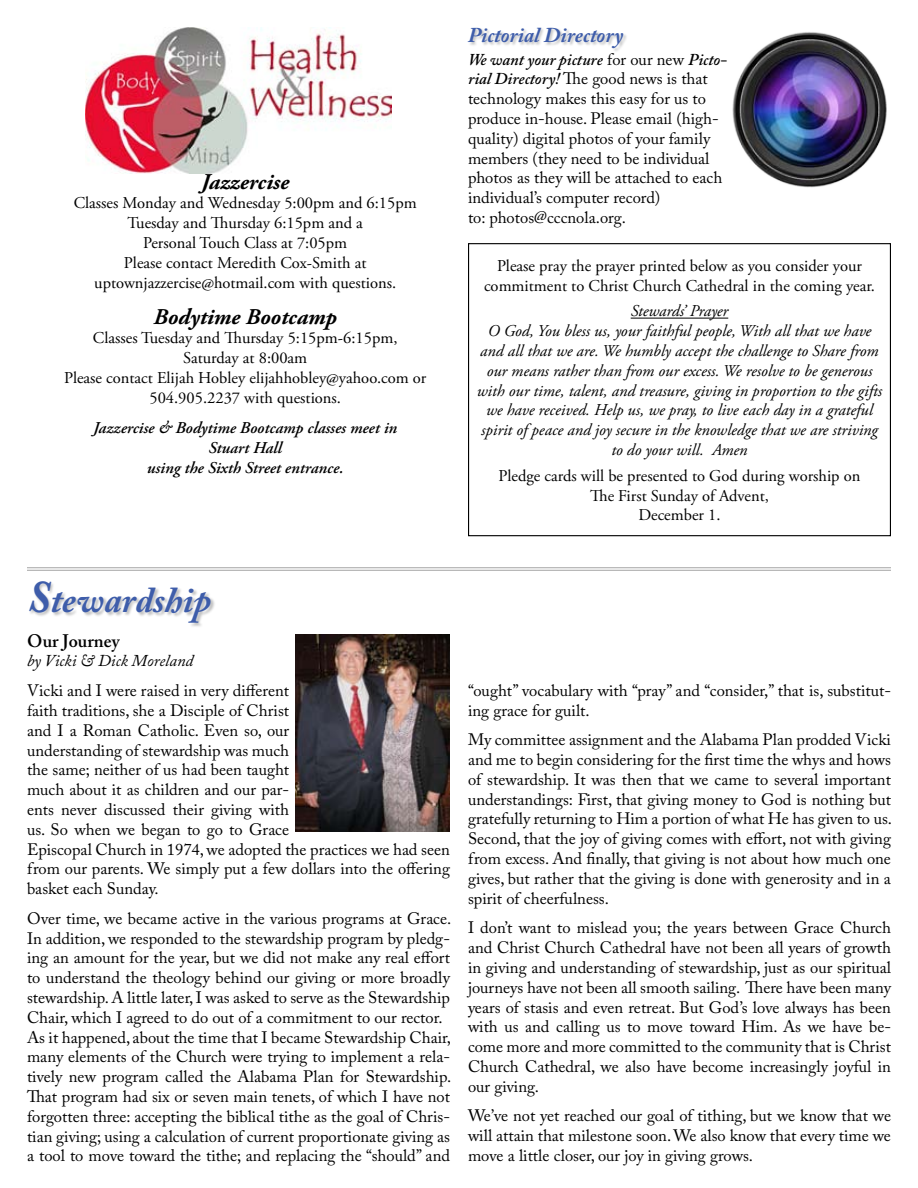
<style>
.page{position:relative;width:918px;height:1188px;background:#fff}
.page>*{position:absolute;margin:0;border:0;box-sizing:border-box;transform-origin:0 0}
.t1{font:italic 700 36px "Adobe Caslon Pro";color:#3e5daa}
.t2{font:italic 700 22.5px "Adobe Garamond Pro";color:#000}
.t3{font:italic 700 21px "Adobe Caslon Pro";color:#3e5daa}
.t4{font:600 18px "Adobe Caslon Pro";color:#000}
.t5{font:16.5px/19.8px "Adobe Caslon Pro";color:#000}
.t6{font:16.5px/19.8px "Adobe Garamond Pro";color:#000;text-align:center}
.t7{font:italic 16.5px/19.8px "Adobe Garamond Pro";color:#000;text-align:center}
.t8{font:italic 600 16.5px/19.8px "Adobe Garamond Pro";color:#000;text-align:center}
.t9{font:italic 16.5px "Adobe Caslon Pro";color:#000}
.s1{font-weight:600;font-style:italic}
.s2{font-size:45px}
</style>
<div class="page">
<img style="left:85px;top:27px;width:307px;height:146px">
<div style="left:467px;top:27px;width:162px;height:27px;background:#000;opacity:.25"></div>
<img style="left:732px;top:32px;width:155px;height:156px">
<hr style="left:27px;top:568px;width:864px;height:1px;background:#000">
<hr style="left:27px;top:570px;width:864px;height:1px;background:#000">
<div style="left:28px;top:581px;width:188px;height:47px;background:#000;opacity:.25"></div>
<img style="left:296px;top:635px;width:154px;height:196px">
<hr style="left:631px;top:318px;width:97px;height:1px;background:#000">
<div style="left:468px;top:243px;width:423px;height:293px;border:1px solid #000"></div>
<h2 class="t2" style="left:201px;top:169px;width:90px">Jazzercise</h2>
<p class="t6" style="left:74px;top:194px;width:345px">Classes Monday and Wednesday 5:00pm and 6:15pm Tuesday and Thursday 6:15pm and a<br>Personal Touch Class at 7:05pm<br>Please contact Meredith Cox-Smith at uptownjazzercise@hotmail.com with questions.</p>
<h2 class="t2" style="left:153px;top:304px;width:185px">Bodytime Bootcamp</h2>
<p class="t6" style="left:64px;top:329px;width:364px">Classes Tuesday and Thursday 5:15pm-6:15pm, Saturday at 8:00am<br>Please contact Elijah Hobley elijahhobley@yahoo.com or 504.905.2237 with questions.</p>
<p class="t8" style="left:93px;top:419px;width:305px">Jazzercise &amp; Bodytime Bootcamp classes meet in<br>Stuart Hall<br>using the Sixth Street entrance.</p>
<p class="t3" style="left:468px;top:23px;width:157px">Pictorial Directory</p>
<p class="t5" style="left:468px;top:49px;width:261px"><span class="s1">We want your picture</span> for our new <span class="s1">Picto&shy;rial Directory!</span> The good news is that technology makes this easy for us to produce in-house. Please email (high&shy;quality) digital photos of your family members (they need to be individual photos as they will be attached to each individual’s computer record)<br>to: photos@cccnola.org.</p>
<p class="t6" style="left:484px;top:256px;width:392px">Please pray the prayer printed below as you consider your commitment to Christ Church Cathedral in the coming year.</p>
<p class="t7" style="left:477px;top:302px;width:407px">Stewards’ Prayer<br>O God, You bless us, your faithful people, With all that we have and all that we are. We humbly accept the challenge to Share from our means rather than from our excess. We resolve to be generous with our time, talent, and treasure, giving in proportion to the gifts we have received. Help us, we pray, to live each day in a grateful spirit of peace and joy secure in the knowledge that we are striving to do your will. Amen</p>
<p class="t6" style="left:499px;top:466px;width:363px">Pledge cards will be presented to God during worship on<br>The First Sunday of Advent,<br>December 1.</p>
<h1 class="t1" style="left:27px;top:579px;width:186px"><span class="s2">S</span>tewardship</h1>
<p class="t4" style="left:27px;top:630px;width:95px">Our Journey</p>
<p class="t9" style="left:27px;top:651px;width:168px">by Vicki &amp; Dick Moreland</p>
<p class="t5" style="left:27px;top:681px;width:425px">Vicki and I were raised in very different<br>faith traditions, she a Disciple of Christ<br>and I a Roman Catholic. Even so, our<br>understanding of stewardship was much<br>the same; neither of us had been taught<br>much about it as children and our par-<br>ents never discussed their giving with<br>us. So when we began to go to Grace<br>Episcopal Church in 1974, we adopted the practices we had seen from our parents. We simply put a few dollars into the offering basket each Sunday.</p>
<p class="t5" style="left:27px;top:908px;width:426px">Over time, we became active in the various programs at Grace.<br>In addition, we responded to the stewardship program by pledg&shy;ing an amount for the year, but we did not make any real effort to understand the theology behind our giving or more broadly stewardship. A little later, I was asked to serve as the Stewardship Chair, which I agreed to do out of a commitment to our rector.<br>As it happened, about the time that I became Stewardship Chair, many elements of the Church were trying to implement a rela&shy;tively new program called the Alabama Plan for Stewardship.<br>That program had six or seven main tenets, of which I have not forgotten three: accepting the biblical tithe as the goal of Chris&shy;tian giving; using a calculation of current proportionate giving as a tool to move toward the tithe; and replacing the “should” and</p>
<p class="t5" style="left:468px;top:680px;width:425px">“ought” vocabulary with “pray” and “consider,” that is, substitut&shy;ing grace for guilt.</p>
<p class="t5" style="left:468px;top:730px;width:426px;text-align:justify">My committee assignment and the Alabama Plan prodded Vicki and me to begin considering for the first time the whys and hows of stewardship. It was then that we came to several important understandings: First, that giving money to God is nothing but gratefully returning to Him a portion of what He has given to us.<br>Second, that the joy of giving comes with effort, not with giving from excess. And finally, that giving is not about how much one gives, but rather that the giving is done with generosity and in a spirit of cheerfulness.</p>
<p class="t5" style="left:468px;top:918px;width:425px;text-align:justify">I don’t want to mislead you; the years between Grace Church and Christ Church Cathedral have not been all years of growth in giving and understanding of stewardship, just as our spiritual journeys have not been all smooth sailing. There have been many years of stasis and even retreat. But God’s love always has been with us and calling us to move toward Him. As we have be&shy;come more and more committed to the community that is Christ Church Cathedral, we also have become increasingly joyful in our giving.</p>
<p class="t5" style="left:468px;top:1106px;width:425px;text-align:justify">We’ve not yet reached our goal of tithing, but we know that we will attain that milestone soon. We also know that every time we move a little closer, our joy in giving grows.</p>
</div>
